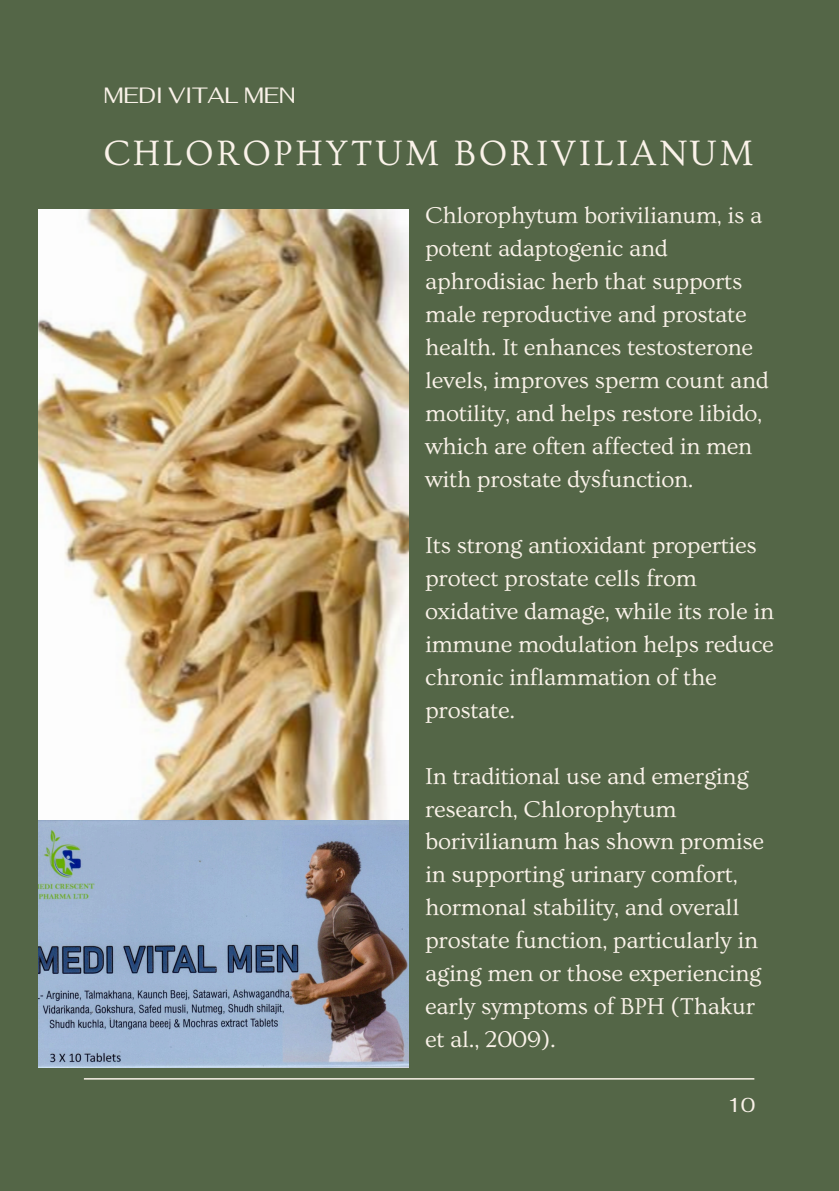
<style>
.page{position:relative;width:839px;height:1191px;background:#fff}
.page>*{position:absolute;margin:0;border:0;box-sizing:border-box;transform-origin:0 0}
.t1{font:37px "Ovo";letter-spacing:.07em;color:#faf2e9}
.t2{font:24px/33px "Ovo";letter-spacing:-.01em;color:#faf2e9}
.t3{font:22px "Fahkwang";letter-spacing:-.015em;color:#faf2e9}
.t4{font:20px "Fahkwang";color:#faf2e9}
</style>
<div class="page">
<div style="left:0;top:0;width:838px;height:1190px;background:#546647"></div>
<hr style="left:84px;top:1078px;width:670px;height:2px;background:#faf2e9">
<img style="left:38px;top:209px;width:371px;height:858px">
<p class="t3" style="left:103px;top:80px;width:194px">MEDI VITAL MEN</p>
<p class="t1" style="left:103px;top:133px;width:651px">CHLOROPHYTUM BORIVILIANUM</p>
<h1 class="t2" style="left:425px;top:199px;width:345px">Chlorophytum borivilianum, is a potent adaptogenic and aphrodisiac herb that supports male reproductive and prostate health. It enhances testosterone levels, improves sperm count and motility, and helps restore libido, which are often affected in men with prostate dysfunction.</h1>
<p class="t2" style="left:425px;top:529px;width:350px">Its strong antioxidant properties protect prostate cells from oxidative damage, while its role in immune modulation helps reduce chronic inflammation of the prostate.</p>
<p class="t2" style="left:425px;top:760px;width:340px">In traditional use and emerging research, Chlorophytum borivilianum has shown promise in supporting urinary comfort, hormonal stability, and overall prostate function, particularly in aging men or those experiencing early symptoms of BPH (Thakur et al., 2009).</p>
<p class="t4" style="left:727px;top:1092px;width:29px">10</p>
</div>
